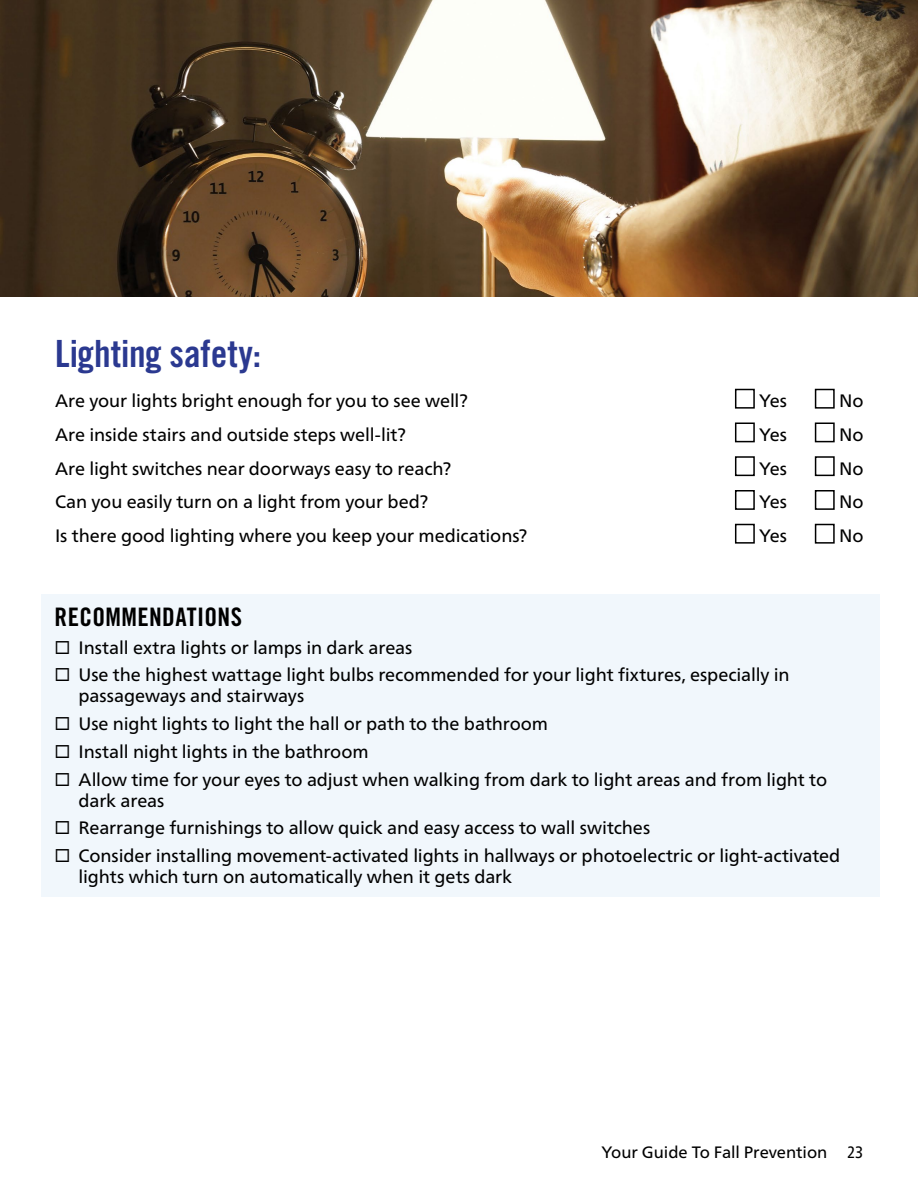
<style>
.page{position:relative;width:918px;height:1188px;background:#fff}
.page>*{position:absolute;margin:0;border:0;box-sizing:border-box;transform-origin:0 0}
.H2_-_Indigo{font:37.5px "Trade Gothic LT Pro Bd Cn 20";color:#2b3990}
.t1{font:25.5px "Trade Gothic LT Pro Bd Cn 20";letter-spacing:.015em;color:#000}
.Body{font:18px/21px "Frutiger Neue LT Pro";letter-spacing:-.005em;color:#000}
.t2{font:16.5px "Frutiger Neue LT Pro";letter-spacing:-.005em;color:#000}
.s1{font-stretch:condensed}
</style>
<div class="page">
<img style="left:1px;top:0;width:917px;height:297px">
<div style="left:41px;top:594px;width:838px;height:303px;background:#f1f7fc"></div>
<div style="left:735px;top:389px;width:20px;height:20px;border:2px solid #000"></div>
<div style="left:815px;top:389px;width:20px;height:20px;border:2px solid #000"></div>
<div style="left:735px;top:423px;width:20px;height:19px;border:2px solid #000"></div>
<div style="left:815px;top:423px;width:20px;height:19px;border:2px solid #000"></div>
<div style="left:735px;top:456px;width:20px;height:20px;border:2px solid #000"></div>
<div style="left:815px;top:456px;width:20px;height:20px;border:2px solid #000"></div>
<div style="left:735px;top:490px;width:20px;height:20px;border:2px solid #000"></div>
<div style="left:815px;top:490px;width:20px;height:20px;border:2px solid #000"></div>
<div style="left:735px;top:524px;width:20px;height:20px;border:2px solid #000"></div>
<div style="left:815px;top:524px;width:20px;height:20px;border:2px solid #000"></div>
<img style="left:0;top:0;width:1px;height:297px">
<p class="H2_-_Indigo" style="left:55px;top:330px;width:208px">Lighting safety:</p>
<p class="Body" style="left:55px;top:390px;width:414px">Are your lights bright enough for you to see well?</p>
<p class="Body" style="left:759px;top:390px;width:29px">Yes</p>
<p class="Body" style="left:839px;top:390px;width:26px">No</p>
<p class="Body" style="left:55px;top:424px;width:352px">Are inside stairs and outside steps well-lit?</p>
<p class="Body" style="left:759px;top:424px;width:29px">Yes</p>
<p class="Body" style="left:839px;top:424px;width:26px">No</p>
<p class="Body" style="left:55px;top:458px;width:398px">Are light switches near doorways easy to reach?</p>
<p class="Body" style="left:759px;top:458px;width:29px">Yes</p>
<p class="Body" style="left:839px;top:458px;width:26px">No</p>
<p class="Body" style="left:55px;top:491px;width:375px">Can you easily turn on a light from your bed?</p>
<p class="Body" style="left:759px;top:491px;width:29px">Yes</p>
<p class="Body" style="left:839px;top:491px;width:26px">No</p>
<p class="Body" style="left:55px;top:525px;width:474px">Is there good lighting where you keep your medications?</p>
<p class="Body" style="left:759px;top:525px;width:29px">Yes</p>
<p class="Body" style="left:839px;top:525px;width:26px">No</p>
<h3 class="t1" style="left:55px;top:601px;width:189px">RECOMMENDATIONS</h3>
<p class="Body" style="left:79px;top:637px;width:335px">Install extra lights or lamps in dark areas</p>
<p class="Body" style="left:79px;top:664px;width:713px">Use the highest wattage light bulbs recommended for your light fixtures, especially in passageways and stairways</p>
<p class="Body" style="left:79px;top:713px;width:471px">Use night lights to light the hall or path to the bathroom</p>
<p class="Body" style="left:79px;top:741px;width:292px">Install night lights in the bathroom</p>
<p class="Body" style="left:79px;top:769px;width:750px">Allow time for your eyes to adjust when walking from dark to light areas and from light to dark areas</p>
<p class="Body" style="left:79px;top:817px;width:573px">Rearrange furnishings to allow quick and easy access to wall switches</p>
<p class="Body" style="left:79px;top:845px;width:763px">Consider installing movement-activated lights in hallways or photoelectric or light-activated lights which turn on automatically when it gets dark</p>
<p class="t2" style="left:602px;top:1142px;width:263px">Your Guide To Fall Prevention <span class="s1">23</span></p>
</div>
